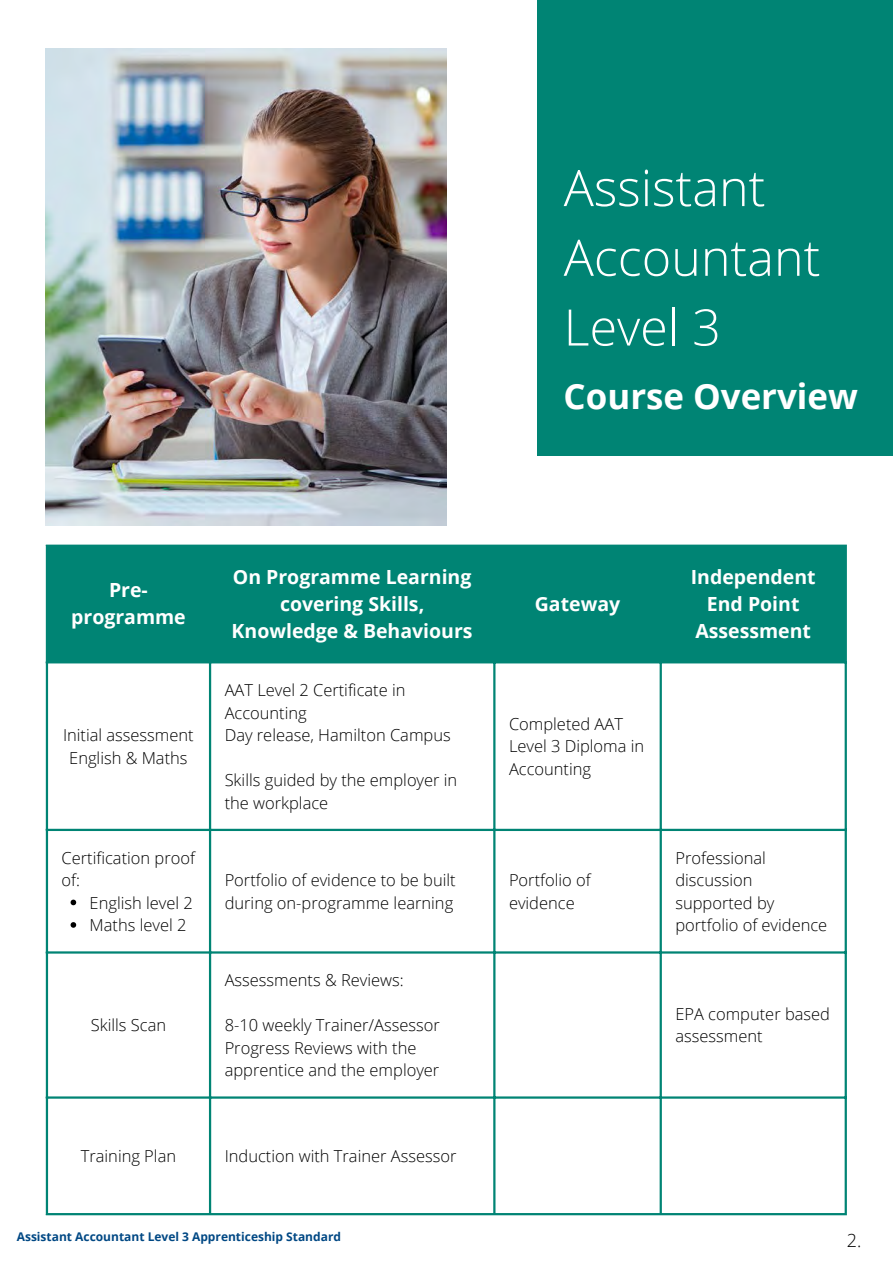
<style>
.page{position:relative;width:893px;height:1264px;background:#fff}
.page>*{position:absolute;margin:0;border:0;box-sizing:border-box;transform-origin:0 0}
.t1{font:300 50.4px/69.8px "Open Sans";color:#fff}
.t2{font:700 34.8px "Open Sans";color:#fff}
.t3{font:700 19.5px/27px "Open Sans";color:#fff;text-align:center}
.t4{font:300 18px "Open Sans";color:#000}
.t5{font:300 16.5px/22.5px "Open Sans";color:#000}
.t6{font:700 12px "Open Sans";color:#004884}
</style>
<div class="page">
<div style="left:537px;top:0;width:355px;height:456px;background:#008474"></div>
<img style="left:46px;top:49px;width:400px;height:476px">
<div style="left:48px;top:547px;width:796px;height:114px;background:#008474"></div>
<svg style="left:48px;top:663px;width:796px;height:549px"></svg>
<svg style="left:71px;top:899px;width:5px;height:6px"></svg>
<svg style="left:71px;top:922px;width:5px;height:5px"></svg>
<hr style="left:46px;top:547px;width:2px;height:665px;background:#008474">
<hr style="left:209px;top:547px;width:2px;height:665px;background:#008474">
<hr style="left:493px;top:547px;width:2px;height:665px;background:#008474">
<hr style="left:659px;top:547px;width:2px;height:665px;background:#008474">
<hr style="left:844px;top:547px;width:2px;height:665px;background:#008474">
<hr style="left:46px;top:544px;width:800px;height:3px;background:#008474">
<hr style="left:46px;top:661px;width:800px;height:2px;background:#008474">
<hr style="left:46px;top:828px;width:800px;height:3px;background:#008474">
<hr style="left:46px;top:951px;width:800px;height:2px;background:#008474">
<hr style="left:46px;top:1096px;width:800px;height:2px;background:#008474">
<hr style="left:46px;top:1212px;width:800px;height:3px;background:#008474">
<h1 class="t1" style="left:563px;top:152px;width:258px">Assistant<br>Accountant<br>Level 3</h1>
<h2 class="t2" style="left:563px;top:372px;width:296px">Course Overview</h2>
<p class="t3" style="left:71px;top:576px;width:116px">Pre&shy;programme</p>
<p class="t5" style="left:63px;top:723px;width:132px;text-align:center">Initial assessment<br>English &amp; Maths</p>
<p class="t5" style="left:62px;top:846px;width:135px">Certification proof of:</p>
<p class="t5" style="left:90px;top:891px;width:105px">English level 2<br>Maths level 2</p>
<p class="t5" style="left:91px;top:1013px;width:77px">Skills Scan</p>
<p class="t3" style="left:231px;top:563px;width:242px">On Programme Learning covering Skills,<br>Knowledge &amp; Behaviours</p>
<p class="t5" style="left:225px;top:678px;width:227px">AAT Level 2 Certificate in<br>Accounting<br>Day release, Hamilton Campus</p>
<p class="t5" style="left:225px;top:768px;width:234px">Skills guided by the employer in the workplace</p>
<p class="t3" style="left:535px;top:590px;width:87px">Gateway</p>
<p class="t5" style="left:509px;top:712px;width:137px">Completed AAT<br>Level 3 Diploma in<br>Accounting</p>
<p class="t5" style="left:225px;top:868px;width:232px">Portfolio of evidence to be built during on-programme learning</p>
<p class="t5" style="left:509px;top:868px;width:83px">Portfolio of evidence</p>
<p class="t3" style="left:690px;top:563px;width:126px">Independent<br>End Point<br>Assessment</p>
<p class="t5" style="left:675px;top:846px;width:153px">Professional discussion supported by portfolio of evidence</p>
<p class="t5" style="left:225px;top:968px;width:180px">Assessments &amp; Reviews:</p>
<p class="t5" style="left:225px;top:1013px;width:217px">8-10 weekly Trainer/Assessor<br>Progress Reviews with the apprentice and the employer</p>
<p class="t5" style="left:675px;top:1002px;width:156px">EPA computer based assessment</p>
<p class="t5" style="left:81px;top:1143px;width:97px">Training Plan</p>
<p class="t5" style="left:225px;top:1143px;width:233px">Induction with Trainer Assessor</p>
<p class="t6" style="left:17px;top:1227px;width:326px">Assistant Accountant Level 3 Apprenticeship Standard</p>
<p class="t4" style="left:846px;top:1227px;width:16px">2.</p>
</div>
